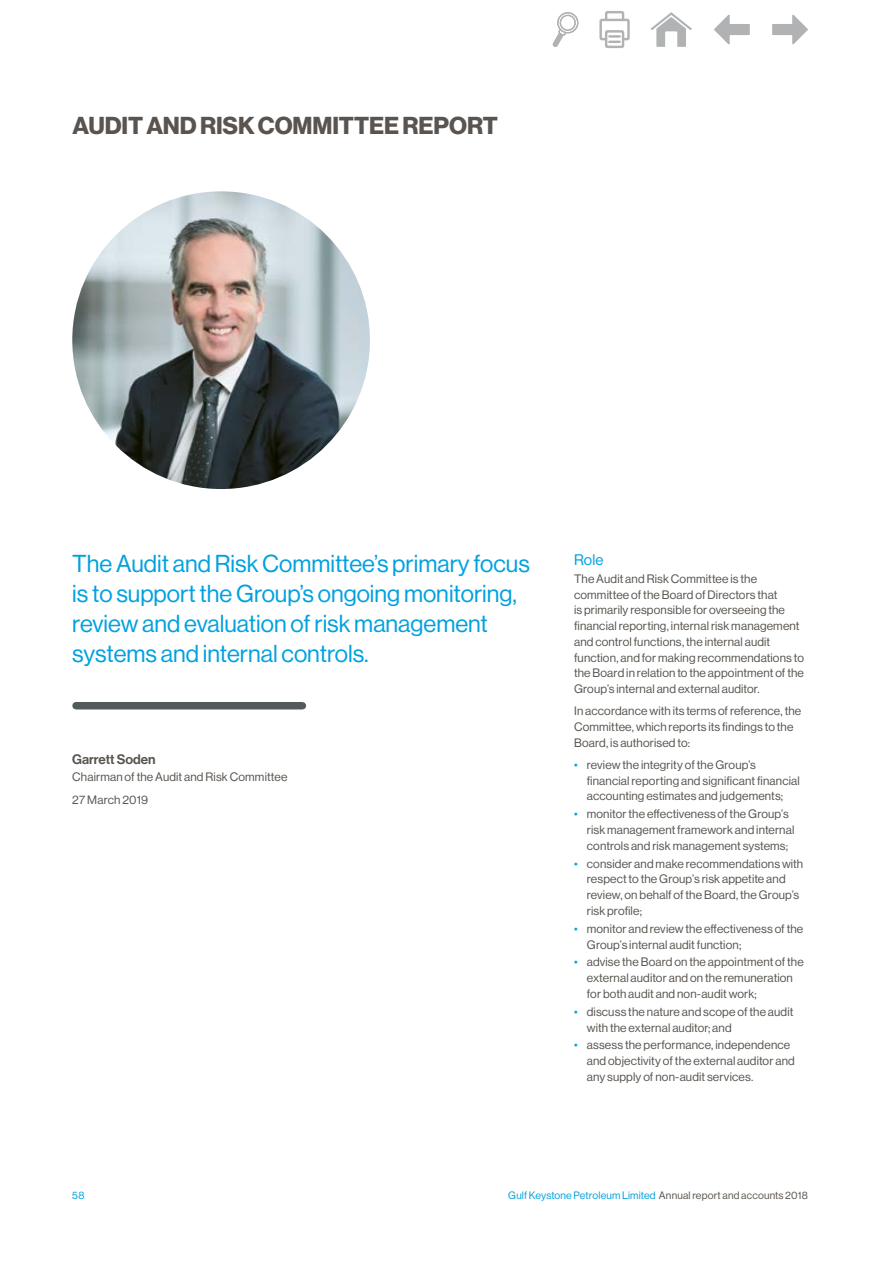
<style>
.page{position:relative;width:893px;height:1263px;background:#fff}
.page>*{position:absolute;margin:0;border:0;box-sizing:border-box;transform-origin:0 0}
.t1{font:24px/30px "Haas Grot Disp 55 Roman";color:#00a1df}
.t2{font:700 24px "Haas Grot Disp 75";letter-spacing:-.005em;color:#59544f}
.t3{font:15px "Haas Grot Disp 55 Roman";color:#00a1df}
.t4{font:500 13.5px "Haas Grot Disp 65";color:#59544f}
.t5{font:12px/15.8px "Haas Grot Disp 55 Roman";letter-spacing:.015em;color:#59544f}
.t6{font:10.5px "Haas Grot Disp 55 Roman";letter-spacing:.015em;color:#00a1df}
.s1{color:#00a1df}
.s2{color:#59544f}
</style>
<div class="page">
<svg style="left:714px;top:15px;width:36px;height:29px"></svg>
<svg style="left:772px;top:15px;width:36px;height:29px"></svg>
<svg style="left:651px;top:12px;width:41px;height:35px"></svg>
<svg style="left:553px;top:12px;width:25px;height:35px"></svg>
<div style="left:605px;top:30px;width:19px;height:18px;border:2px solid #b1b2b3"></div>
<svg style="left:599px;top:11px;width:31px;height:32px"></svg>
<img style="left:72px;top:191px;width:298px;height:298px;border-radius:149px">
<div style="left:76px;top:702px;width:226px;height:7px;background:#525a5e"></div>
<h1 class="t2" style="left:72px;top:112px;width:427px">AUDIT AND RISK COMMITTEE REPORT</h1>
<h1 class="t1" style="left:72px;top:549px;width:459px">The Audit and Risk Committee’s primary focus is to support the Group’s ongoing monitoring, review and evaluation of risk management systems and internal controls.</h1>
<p class="t4" style="left:72px;top:751px;width:85px">Garrett Soden</p>
<p class="t5" style="left:72px;top:766px;width:217px;line-height:22.2px">Chairman of the Audit and Risk Committee<br>27 March 2019</p>
<p class="t3" style="left:574px;top:551px;width:31px">Role</p>
<p class="t5" style="left:574px;top:571px;width:231px">The Audit and Risk Committee is the committee of the Board of Directors that<br>is primarily responsible for overseeing the financial reporting, internal risk management and control functions, the internal audit function, and for making recommendations to the Board in relation to the appointment of the Group’s internal and external auditor.</p>
<p class="t5" style="left:574px;top:703px;width:229px">In accordance with its terms of reference, the<br>Committee, which reports its findings to the<br>Board, is authorised to:</p>
<p class="t5" style="left:587px;top:757px;width:215px;text-indent:-13px"><span class="s1">•</span> review the integrity of the Group’s financial reporting and significant financial accounting estimates and judgements;</p>
<p class="t5" style="left:587px;top:806px;width:209px;text-indent:-13px"><span class="s1">•</span> monitor the effectiveness of the Group’s risk management framework and internal controls and risk management systems;</p>
<p class="t5" style="left:587px;top:856px;width:218px;text-indent:-13px"><span class="s1">•</span> consider and make recommendations with respect to the Group’s risk appetite and review, on behalf of the Board, the Group’s risk profile;</p>
<p class="t5" style="left:587px;top:921px;width:218px;text-indent:-13px"><span class="s1">•</span> monitor and review the effectiveness of the<br>Group’s internal audit function;</p>
<p class="t5" style="left:587px;top:954px;width:219px;text-indent:-13px"><span class="s1">•</span> advise the Board on the appointment of the external auditor and on the remuneration for both audit and non-audit work;</p>
<p class="t5" style="left:587px;top:1004px;width:208px;text-indent:-13px"><span class="s1">•</span> discuss the nature and scope of the audit with the external auditor; and</p>
<p class="t5" style="left:587px;top:1037px;width:210px;text-indent:-13px"><span class="s1">•</span> assess the performance, independence and objectivity of the external auditor and any supply of non-audit services.</p>
<p class="t6" style="left:72px;top:1189px;width:14px">58</p>
<p class="t6" style="left:508px;top:1189px;width:301px">Gulf Keystone Petroleum Limited <span class="s2">Annual report and accounts 2018</span></p>
</div>
